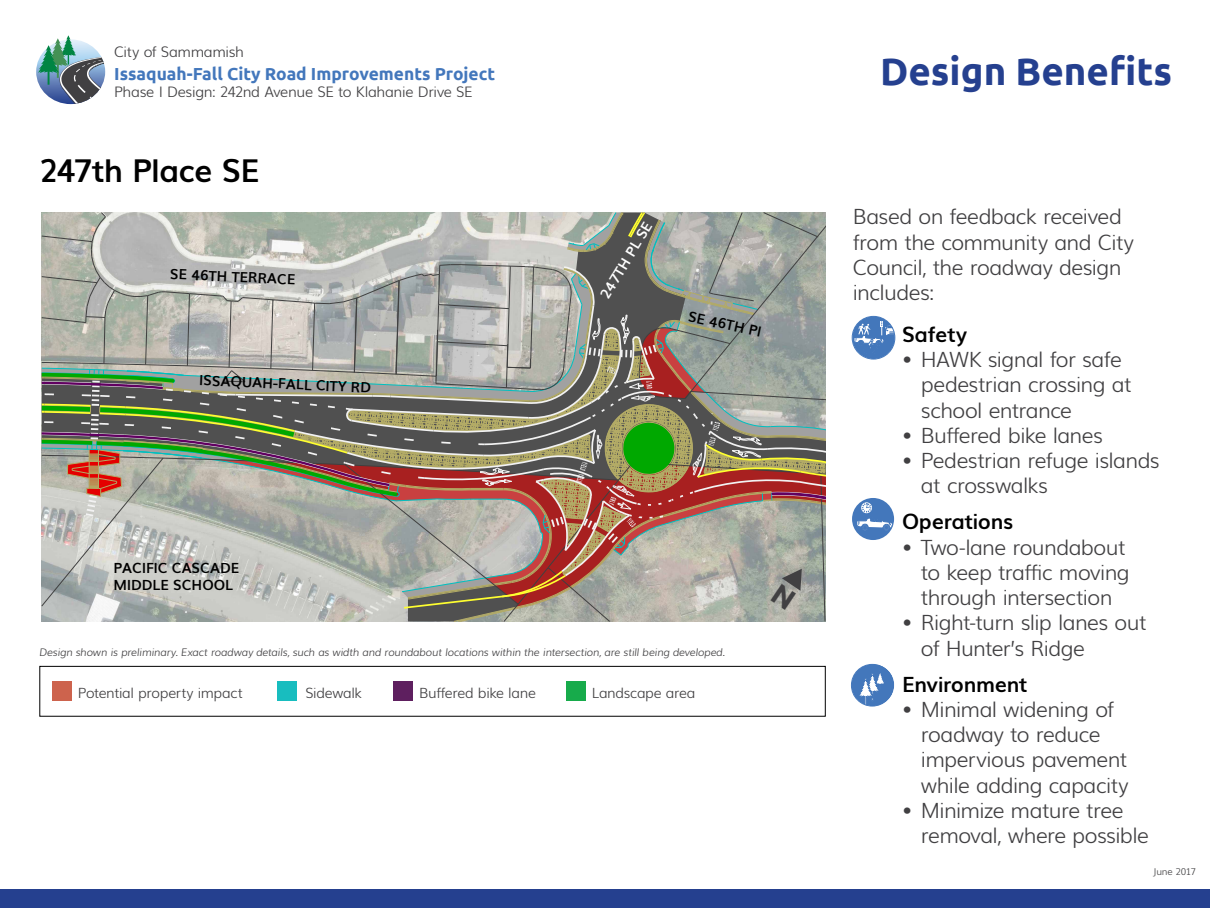
<style>
.page{position:relative;width:1210px;height:908px;background:#fff}
.page>*{position:absolute;margin:0;border:0;box-sizing:border-box;transform-origin:0 0}
.t1{font:700 38.5px "Ubuntu";color:#25408f}
.t2{font:700 31.5px "Muli";letter-spacing:-.02em;color:#000}
.t3{font:300 21px/25.2px "Muli";letter-spacing:-.03em;color:#414042}
.t4{font:700 21px "Muli";letter-spacing:-.01em;color:#000}
.t5{font:700 17.39px "Ubuntu";color:#4377bc}
.t6{font:300 14.49px "Muli";letter-spacing:-.025em;color:#414042}
.t7{font:300 14.07px "Muli";letter-spacing:-.025em;color:#414042}
.t8{font:700 14px/16.8px "Muli";color:#000}
.t9{font:700 14px "Muli";color:#fff}
.t10{font:italic 300 10.5px "Muli";letter-spacing:-.02em;color:#414042}
.t11{font:300 9.38px "Muli";letter-spacing:-.03em;color:#414042}
</style>
<div class="page">
<svg style="left:38px;top:35px;width:67px;height:69px"></svg>
<div style="left:0;top:889px;width:1210px;height:18px;background:#25408f"></div>
<svg style="left:851px;top:664px;width:43px;height:41px"></svg>
<div style="left:851px;top:664px;width:42px;height:42px;border:1px solid #4377bb;border-radius:50%"></div>
<div style="left:852px;top:498px;width:42px;height:42px;background:#4377bb;border-radius:50%"></div>
<svg style="left:857px;top:502px;width:35px;height:28px"></svg>
<div style="left:852px;top:316px;width:43px;height:43px;background:#4377bb;border-radius:50%"></div>
<svg style="left:854px;top:321px;width:41px;height:32px"></svg>
<div style="left:852px;top:316px;width:43px;height:43px;border:1px solid #4377bb;border-radius:50%"></div>
<div style="left:39px;top:665px;width:786px;height:51px;border:1px solid #000"></div>
<div style="left:53px;top:681px;width:19px;height:19px;background:#cd634d"></div>
<div style="left:566px;top:681px;width:19px;height:19px;background:#17ab4b"></div>
<div style="left:277px;top:681px;width:19px;height:19px;background:#18bdbf"></div>
<div style="left:394px;top:681px;width:19px;height:19px;background:#5e1f5f"></div>
<svg style="left:42px;top:212px;width:784px;height:409px;background:#a29e93"></svg>
<p class="t6" style="left:114px;top:40px;width:131px">City of Sammamish</p>
<p class="t5" style="left:114px;top:63px;width:382px">Issaquah-Fall City Road Improvements Project</p>
<p class="t6" style="left:114px;top:80px;width:360px">Phase I Design: 242nd Avenue SE to Klahanie Drive SE</p>
<h2 class="t2" style="left:39px;top:145px;width:222px">247th Place SE</h2>
<p class="t8" style="left:171px;top:264px;width:127px;rotate:3deg">SE 46TH TERRACE</p>
<p class="t8" style="left:200px;top:370px;width:173px;rotate:3deg">ISSAQUAH-FALL CITY RD</p>
<p class="t8" style="left:113px;top:558px;width:127px">PACIFIC CASCADE<br>MIDDLE SCHOOL</p>
<p class="t9" style="left:594px;top:291px;width:89px;rotate:-59deg">247TH PL SE</p>
<p class="t8" style="left:690px;top:307px;width:76px;rotate:12deg">SE 46TH Pl</p>
<p class="t10" style="left:39px;top:643px;width:687px">Design shown is preliminary. Exact roadway details, such as width and roundabout locations within the intersection, are still being developed.</p>
<p class="t7" style="left:78px;top:681px;width:166px">Potential property impact</p>
<p class="t7" style="left:305px;top:681px;width:58px">Sidewalk</p>
<p class="t7" style="left:419px;top:681px;width:118px">Buffered bike lane</p>
<p class="t7" style="left:592px;top:681px;width:105px">Landscape area</p>
<h1 class="t1" style="left:880px;top:48px;width:293px">Design Benefits</h1>
<p class="t3" style="left:853px;top:202px;width:283px">Based on feedback received from the community and City<br>Council, the roadway design includes:</p>
<p class="t4" style="left:902px;top:317px;width:67px">Safety</p>
<p class="t3" style="left:921px;top:345px;width:212px;text-indent:-19px">• HAWK signal for safe pedestrian crossing at school entrance</p>
<p class="t3" style="left:902px;top:421px;width:202px">• Buffered bike lanes</p>
<p class="t3" style="left:921px;top:446px;width:240px;text-indent:-19px">• Pedestrian refuge islands at crosswalks</p>
<p class="t4" style="left:902px;top:505px;width:113px">Operations</p>
<p class="t3" style="left:921px;top:532px;width:210px;text-indent:-19px">• Two-lane roundabout to keep traffic moving through intersection</p>
<p class="t3" style="left:921px;top:608px;width:227px;text-indent:-19px">• Right-turn slip lanes out of Hunter’s Ridge</p>
<p class="t4" style="left:902px;top:667px;width:127px">Environment</p>
<p class="t3" style="left:921px;top:695px;width:209px;text-indent:-19px">• Minimal widening of roadway to reduce impervious pavement while adding capacity</p>
<p class="t3" style="left:921px;top:795px;width:229px;text-indent:-19px">• Minimize mature tree removal, where possible</p>
<p class="t11" style="left:1153px;top:864px;width:44px">June 2017</p>
</div>
